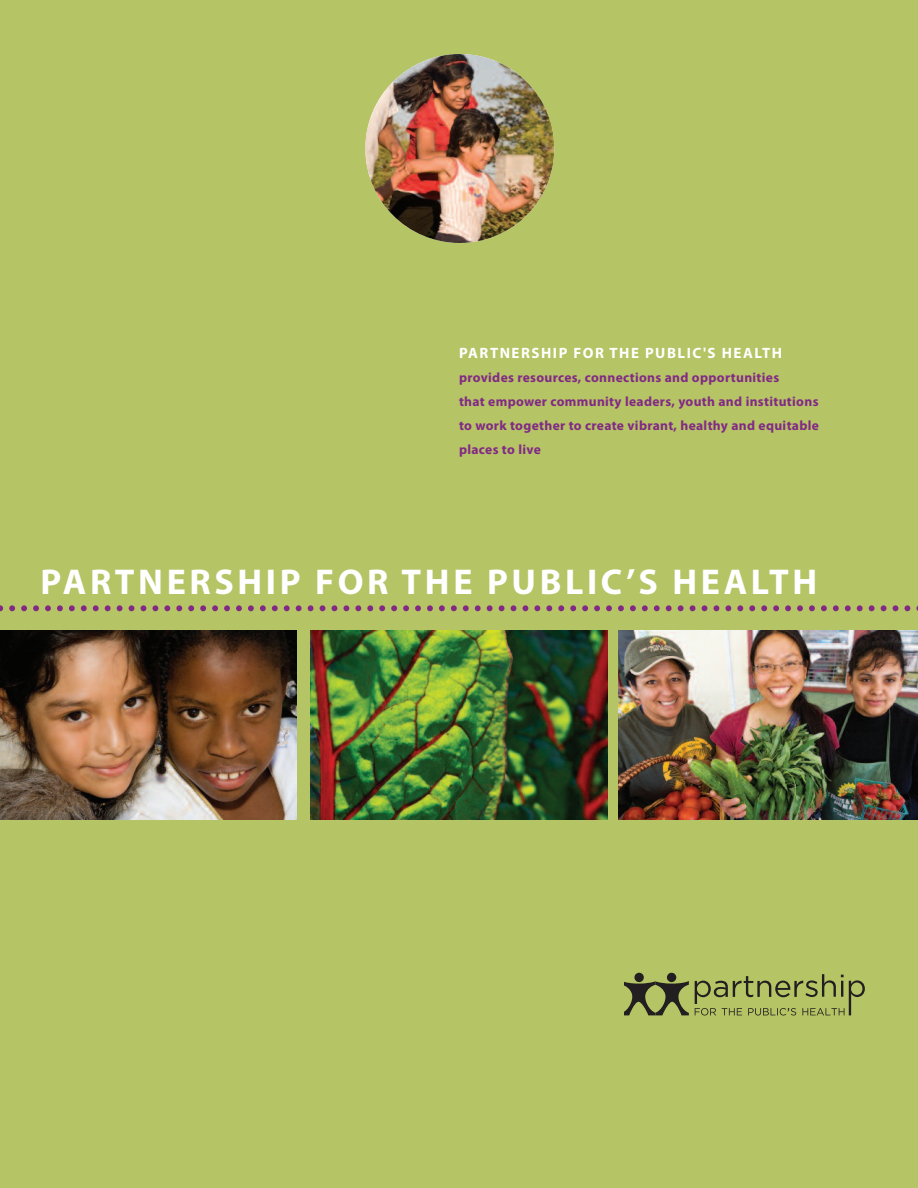
<style>
.page{position:relative;width:918px;height:1188px;background:#b5c464}
.page>*{position:absolute;margin:0;border:0;box-sizing:border-box;transform-origin:0 0}
.t1{font:700 36px "Myriad Pro";letter-spacing:.1em;color:#fff}
.t2{font:700 15px "Myriad Pro";letter-spacing:.1em;color:#fff}
.t3{font:700 13.5px/24px "Myriad Pro";letter-spacing:.025em;color:#822986}
</style>
<div class="page">
<img style="left:0;top:631px;width:297px;height:189px">
<img style="left:311px;top:631px;width:297px;height:189px">
<img style="left:619px;top:631px;width:299px;height:189px">
<img style="left:365px;top:54px;width:189px;height:189px;border-radius:50%">
<svg style="left:0;top:605px;width:918px;height:6px"></svg>
<svg style="left:625px;top:981px;width:64px;height:34px"></svg>
<div style="left:667px;top:973px;width:9px;height:9px;background:#231f20;border-radius:50%"></div>
<div style="left:634px;top:973px;width:10px;height:9px;background:#231f20;border-radius:50%"></div>
<svg style="left:695px;top:974px;width:170px;height:42px"></svg>
<p class="t2" style="left:459px;top:347px;width:325px">PARTNERSHIP FOR THE PUBLIC'S HEALTH</p>
<p class="t3" style="left:459px;top:366px;width:362px">provides resources, connections and opportunities<br>that empower community leaders, youth and institutions to work together to create vibrant, healthy and equitable places to live</p>
<h1 class="t1" style="left:40px;top:568px;width:778px">PARTNERSHIP FOR THE PUBLIC’S HEALTH</h1>
</div>
